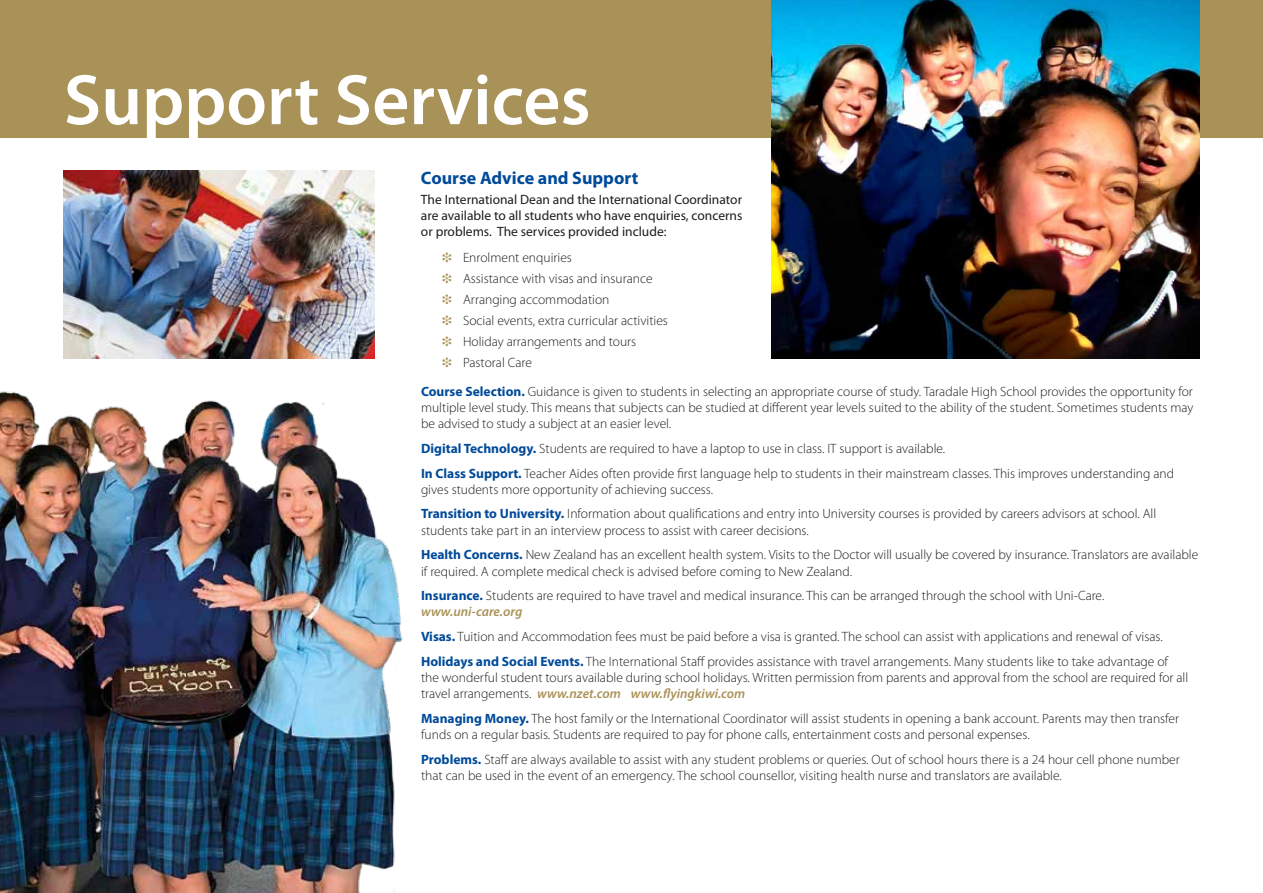
<style>
.page{position:relative;width:1263px;height:893px;background:#fff}
.page>*{position:absolute;margin:0;border:0;box-sizing:border-box;transform-origin:0 0}
.t1{font:600 72px "Myriad Pro";color:#fff}
.t2{font:700 18px "Myriad Pro";color:#004a9a}
.t3{font:300 13.5px/24.8px "Myriad Pro";color:#1d1d1b}
.t4{font:13.5px/16.2px "Myriad Pro";color:#1d1d1b;text-align:justify}
.s1{font-weight:700;color:#004a9a}
.s2{font-weight:600;font-style:italic;color:#a99257}
</style>
<div class="page">
<div style="left:0;top:0;width:1263px;height:138px;background:#a99257"></div>
<img style="left:64px;top:170px;width:310px;height:180px">
<img style="left:0;top:350px;width:403px;height:543px">
<img style="left:772px;top:0;width:427px;height:358px">
<h1 class="t1" style="left:64px;top:54px;width:528px">Support Services</h1>
<h2 class="t2" style="left:421px;top:166px;width:219px">Course Advice and Support</h2>
<p class="t4" style="left:421px;top:191px;width:323px">The International Dean and the International Coordinator are available to all students who have enquiries, concerns or problems. The services provided include:</p>
<p class="t3" style="left:463px;top:247px;width:206px;line-height:21px">Enrolment enquiries<br>Assistance with visas and insurance<br>Arranging accommodation<br>Social events, extra curricular activities<br>Holiday arrangements and tours<br>Pastoral Care</p>
<p class="t3" style="left:421px;top:383px;width:774px;line-height:16.2px;text-align:justify"><span class="s1">Course Selection.</span> Guidance is given to students in selecting an appropriate course of study. Taradale High School provides the opportunity for multiple level study. This means that subjects can be studied at different year levels suited to the ability of the student. Sometimes students may be advised to study a subject at an easier level.</p>
<p class="t3" style="left:421px;top:436px;width:755px"><span class="s1">Digital Technology.</span> Students are required to have a laptop to use in class. IT support is available.<br><span class="s1">In Class Support.</span> Teacher Aides often provide first language help to students in their mainstream classes. This improves understanding and</p>
<p class="t3" style="left:421px;top:477px;width:737px">gives students more opportunity of achieving success.<br><span class="s1">Transition to University.</span> Information about qualifications and entry into University courses is provided by careers advisors at school. All</p>
<p class="t3" style="left:421px;top:518px;width:779px">students take part in an interview process to assist with career decisions.<br><span class="s1">Health Concerns.</span> New Zealand has an excellent health system. Visits to the Doctor will usually be covered by insurance. Translators are available</p>
<p class="t3" style="left:421px;top:558px;width:685px">if required. A complete medical check is advised before coming to New Zealand.<br><span class="s1">Insurance.</span> Students are required to have travel and medical insurance. This can be arranged through the school with Uni-Care.</p>
<p class="t3" style="left:421px;top:599px;width:748px"><span class="s2">www.uni-care.org<br></span><span class="s1">Visas.</span> Tuition and Accommodation fees must be paid before a visa is granted. The school can assist with applications and renewal of visas.<br><span class="s1">Holidays and Social Events.</span> The International Staff provides assistance with travel arrangements. Many students like to take advantage of</p>
<p class="t3" style="left:421px;top:669px;width:769px;line-height:16.2px">the wonderful student tours available during school holidays. Written permission from parents and approval from the school are required for all travel arrangements. <span class="s2">www.nzet.com www.flyingkiwi.com</span></p>
<p class="t3" style="left:421px;top:710px;width:759px;line-height:16.2px"><span class="s1">Managing Money.</span> The host family or the International Coordinator will assist students in opening a bank account. Parents may then transfer funds on a regular basis. Students are required to pay for phone calls, entertainment costs and personal expenses.</p>
<p class="t3" style="left:421px;top:751px;width:760px;line-height:16.2px"><span class="s1">Problems.</span> Staff are always available to assist with any student problems or queries. Out of school hours there is a 24 hour cell phone number that can be used in the event of an emergency. The school counsellor, visiting health nurse and translators are available.</p>
</div>
